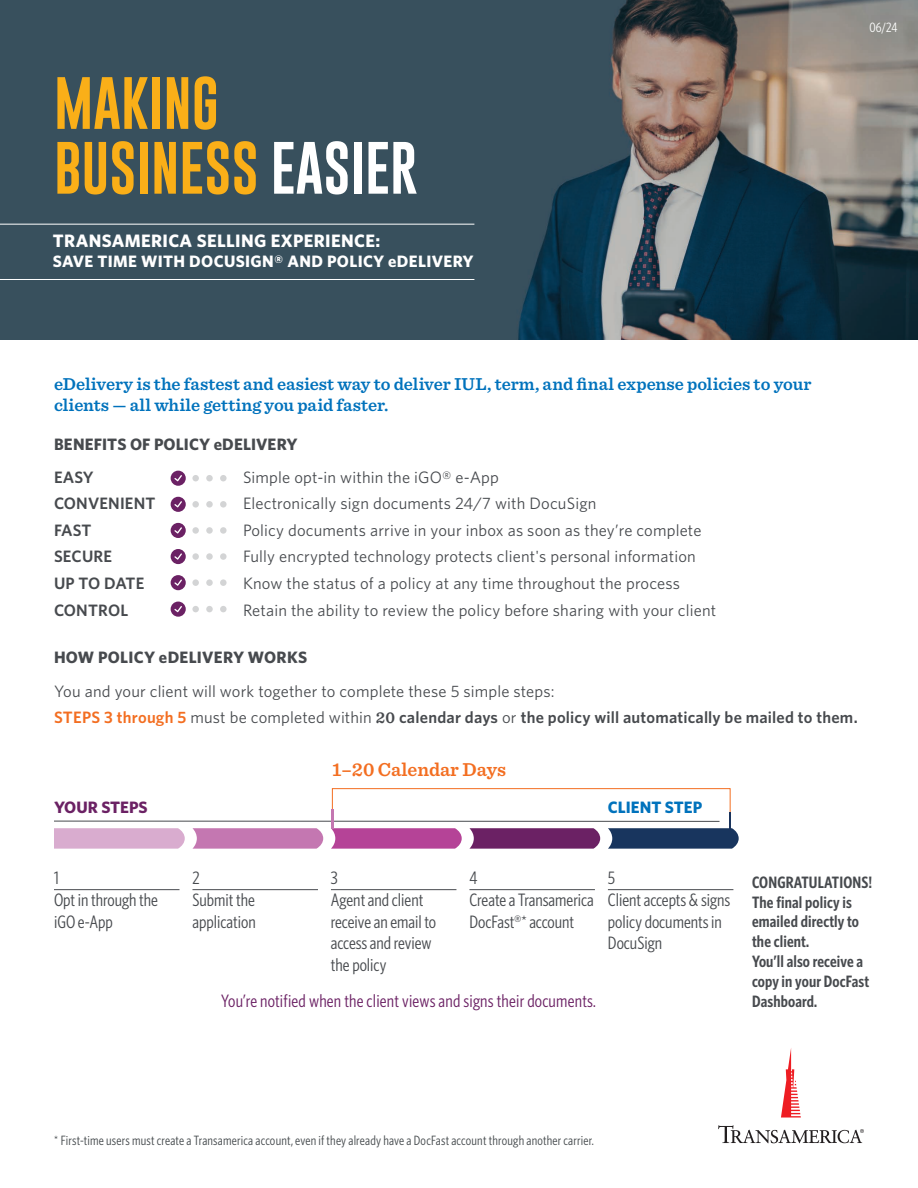
<style>
.page{position:relative;width:918px;height:1188px;background:#fff}
.page>*{position:absolute;margin:0;border:0;box-sizing:border-box;transform-origin:0 0}
.t1{font:54px/64.8px "Gobold";color:#faaf18}
.t2{font:600 19.5px "Sentinel";color:#f36e21}
.t3{font:18px/21.6px "Whitney Condensed";color:#474a4e}
.t4{font:600 18px/21px "Sentinel";color:#0072bc}
.t5{font:18px "Whitney Condensed";letter-spacing:.01em;color:#6b2164}
.t6{font:700 18px "Whitney";letter-spacing:.02em;color:#fff}
.t7{font:16.5px/26.5px "Whitney";letter-spacing:.01em;color:#474a4e}
.t8{font:600 16.5px/19.8px "Whitney Condensed";letter-spacing:.01em;color:#474a4e}
.t9{font:700 16.5px "Whitney";letter-spacing:.01em;color:#474a4e}
.t10{font:700 16.5px "Whitney";letter-spacing:.02em;color:#fff}
.t11{font:600 16.5px "Whitney";letter-spacing:.01em;color:#474a4e}
.t12{font:700 16.5px "Whitney";color:#0072bc}
.t13{font:700 16.5px "Whitney";color:#6b2164}
.t14{font:13.5px "Whitney Condensed";letter-spacing:.015em;color:#464b4e}
.t15{font:13.5px "Whitney Condensed";color:#fff}
.s1{color:#fff}
.s2{font-weight:600;color:#f36e21}
.s3{font-family:"Sentinel";font-weight:600}
.s4{font-weight:600}
</style>
<div class="page">
<img style="left:0;top:0;width:918px;height:339px">
<svg style="left:781px;top:1048px;width:20px;height:70px"></svg>
<svg style="left:718px;top:1125px;width:146px;height:18px"></svg>
<hr style="left:0;top:224px;width:474px;height:1px;background:#fff">
<hr style="left:0;top:279px;width:474px;height:1px;background:#fff">
<div style="left:220px;top:501px;width:7px;height:7px;background:#d3d4d5;border-radius:50%"></div>
<div style="left:206px;top:501px;width:7px;height:7px;background:#d3d4d5;border-radius:50%"></div>
<div style="left:192px;top:501px;width:7px;height:7px;background:#d3d4d5;border-radius:50%"></div>
<div style="left:171px;top:497px;width:15px;height:15px;background:#6b2164;border-radius:50%"></div>
<svg style="left:174px;top:501px;width:8px;height:6px"></svg>
<div style="left:220px;top:553px;width:7px;height:7px;background:#d3d4d5;border-radius:50%"></div>
<div style="left:206px;top:553px;width:7px;height:7px;background:#d3d4d5;border-radius:50%"></div>
<div style="left:192px;top:553px;width:7px;height:7px;background:#d3d4d5;border-radius:50%"></div>
<div style="left:171px;top:549px;width:15px;height:15px;background:#6b2164;border-radius:50%"></div>
<svg style="left:174px;top:553px;width:8px;height:7px"></svg>
<div style="left:220px;top:475px;width:7px;height:6px;background:#d3d4d5;border-radius:50%"></div>
<div style="left:206px;top:475px;width:7px;height:6px;background:#d3d4d5;border-radius:50%"></div>
<div style="left:192px;top:475px;width:7px;height:6px;background:#d3d4d5;border-radius:50%"></div>
<div style="left:171px;top:471px;width:15px;height:15px;background:#6b2164;border-radius:50%"></div>
<svg style="left:174px;top:475px;width:8px;height:6px"></svg>
<div style="left:220px;top:527px;width:7px;height:7px;background:#d3d4d5;border-radius:50%"></div>
<div style="left:206px;top:527px;width:7px;height:7px;background:#d3d4d5;border-radius:50%"></div>
<div style="left:192px;top:527px;width:7px;height:7px;background:#d3d4d5;border-radius:50%"></div>
<div style="left:171px;top:523px;width:15px;height:15px;background:#6b2164;border-radius:50%"></div>
<svg style="left:174px;top:527px;width:8px;height:7px"></svg>
<div style="left:220px;top:579px;width:7px;height:7px;background:#d3d4d5;border-radius:50%"></div>
<div style="left:206px;top:579px;width:7px;height:7px;background:#d3d4d5;border-radius:50%"></div>
<div style="left:192px;top:579px;width:7px;height:7px;background:#d3d4d5;border-radius:50%"></div>
<div style="left:171px;top:575px;width:15px;height:15px;background:#6b2164;border-radius:50%"></div>
<svg style="left:174px;top:580px;width:8px;height:6px"></svg>
<div style="left:220px;top:606px;width:7px;height:6px;background:#d3d4d5;border-radius:50%"></div>
<div style="left:206px;top:606px;width:7px;height:6px;background:#d3d4d5;border-radius:50%"></div>
<div style="left:192px;top:606px;width:7px;height:6px;background:#d3d4d5;border-radius:50%"></div>
<div style="left:171px;top:602px;width:15px;height:15px;background:#6b2164;border-radius:50%"></div>
<svg style="left:174px;top:606px;width:8px;height:6px"></svg>
<hr style="left:54px;top:821px;width:666px;height:1px;background:#474a4e">
<hr style="left:54px;top:889px;width:126px;height:1px;background:#474a4e">
<hr style="left:331px;top:889px;width:125px;height:1px;background:#474a4e">
<hr style="left:469px;top:889px;width:126px;height:1px;background:#474a4e">
<hr style="left:608px;top:889px;width:125px;height:1px;background:#474a4e">
<svg style="left:192px;top:828px;width:131px;height:21px;background:#c780b6"></svg>
<svg style="left:54px;top:828px;width:131px;height:21px;background:#daafd1"></svg>
<hr style="left:192px;top:889px;width:126px;height:1px;background:#474a4e">
<svg style="left:331px;top:788px;width:408px;height:61px"></svg>
<hr style="left:729px;top:812px;width:2px;height:20px;background:#1a345d">
<h1 class="t1" style="left:54px;top:71px;width:365px">MAKING<br>BUSINESS <span class="s1">EASIER</span></h1>
<p class="t6" style="left:53px;top:228px;width:329px">TRANSAMERICA SELLING EXPERIENCE:</p>
<p class="t10" style="left:53px;top:250px;width:422px">SAVE TIME WITH DOCUSIGN® AND POLICY eDELIVERY</p>
<p class="t15" style="left:869px;top:19px;width:30px">06/24</p>
<p class="t4" style="left:54px;top:373px;width:759px">eDelivery is the fastest and easiest way to deliver IUL, term, and final expense policies to your clients — all while getting you paid faster.</p>
<p class="t9" style="left:54px;top:433px;width:245px">BENEFITS OF POLICY eDELIVERY</p>
<p class="t11" style="left:54px;top:466px;width:41px">EASY</p>
<p class="t7" style="left:243px;top:463px;width:257px">Simple opt-in within the iGO® e-App</p>
<p class="t11" style="left:54px;top:493px;width:103px">CONVENIENT</p>
<p class="t7" style="left:243px;top:490px;width:355px">Electronically sign documents 24/7 with DocuSign</p>
<p class="t11" style="left:54px;top:519px;width:39px">FAST</p>
<p class="t7" style="left:243px;top:517px;width:460px">Policy documents arrive in your inbox as soon as they’re complete</p>
<p class="t11" style="left:54px;top:546px;width:60px">SECURE</p>
<p class="t7" style="left:243px;top:543px;width:454px">Fully encrypted technology protects client's personal information</p>
<p class="t11" style="left:54px;top:572px;width:92px">UP TO DATE</p>
<p class="t7" style="left:243px;top:570px;width:438px">Know the status of a policy at any time throughout the process</p>
<p class="t11" style="left:54px;top:599px;width:76px">CONTROL</p>
<p class="t7" style="left:243px;top:596px;width:475px">Retain the ability to review the policy before sharing with your client</p>
<p class="t9" style="left:54px;top:647px;width:255px">HOW POLICY eDELIVERY WORKS</p>
<p class="t7" style="left:54px;top:677px;width:805px">You and your client will work together to complete these 5 simple steps:<br><span class="s2">STEPS 3 through 5</span> must be completed within <span class="s3">20</span> <span class="s4">calendar days</span> or <span class="s4">the policy will automatically be mailed to them.</span></p>
<p class="t2" style="left:332px;top:754px;width:175px">1–20 Calendar Days</p>
<p class="t13" style="left:54px;top:796px;width:95px">YOUR STEPS</p>
<p class="t12" style="left:608px;top:796px;width:96px">CLIENT STEP</p>
<p class="t3" style="left:54px;top:867px;width:105px">1<br>Opt in through the iGO e-App</p>
<p class="t3" style="left:331px;top:867px;width:107px">3<br>Agent and client receive an email to access and review the policy</p>
<p class="t3" style="left:469px;top:867px;width:126px">4<br>Create a Transamerica<br>DocFast®* account</p>
<p class="t3" style="left:608px;top:867px;width:124px">5<br>Client accepts &amp; signs policy documents in<br>DocuSign</p>
<p class="t3" style="left:192px;top:867px;width:65px">2<br>Submit the application</p>
<p class="t5" style="left:221px;top:989px;width:376px">You’re notified when the client views and signs their documents.</p>
<p class="t8" style="left:752px;top:871px;width:122px">CONGRATULATIONS!<br>The final policy is emailed directly to the client.<br>You’ll also receive a copy in your DocFast<br>Dashboard.</p>
<p class="t14" style="left:54px;top:1132px;width:541px">* First-time users must create a Transamerica account, even if they already have a DocFast account through another carrier.</p>
</div>
